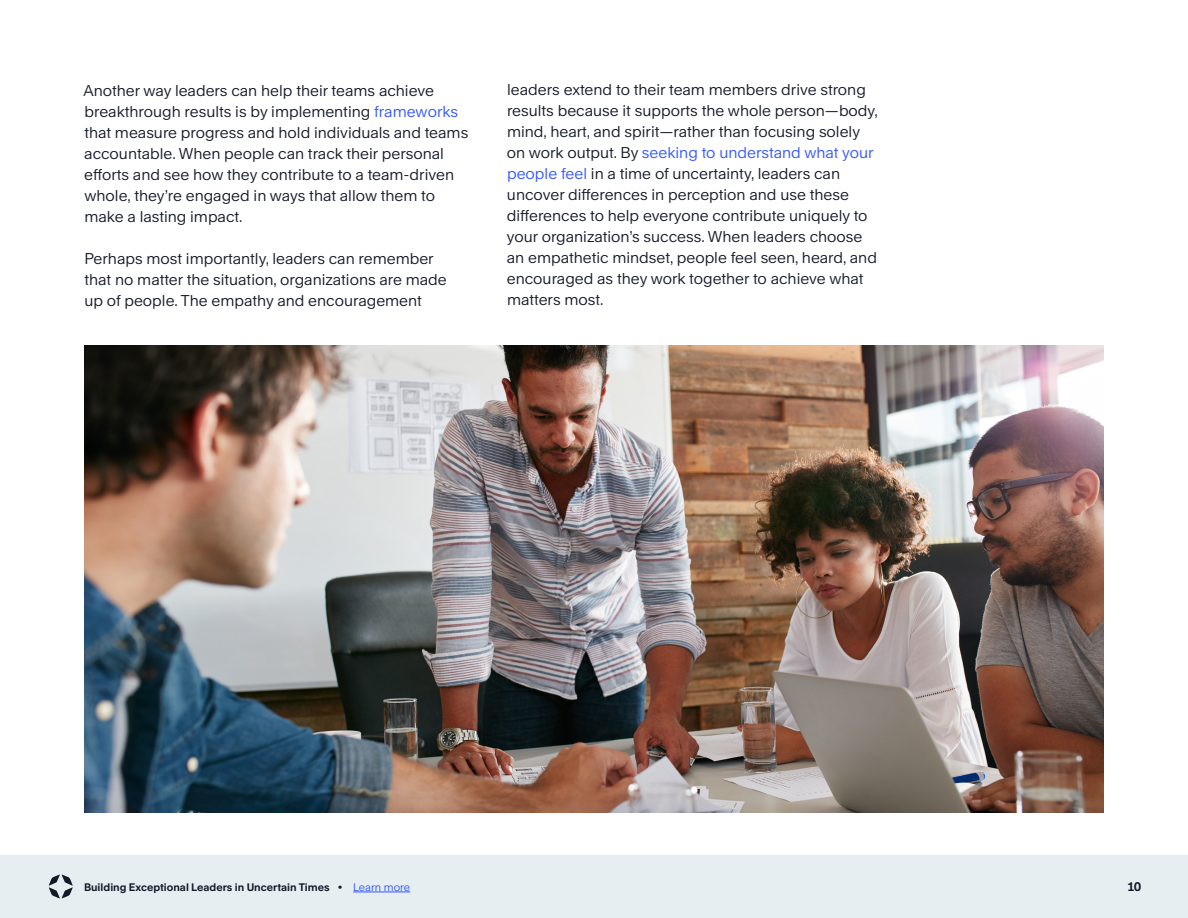
<style>
.page{position:relative;width:1188px;height:918px;background:#fff}
.page>*{position:absolute;margin:0;border:0;box-sizing:border-box;transform-origin:0 0}
.Sml_Para{font:15px/21px "Rand";color:#141928}
.t1{font:700 12px "Rand";color:#141928}
.t2{font:700 10.5px "Rand";color:#141928}
.s1{color:#35f}
.s2{font-weight:400}
.s3{font-weight:400;color:#3253ff}
</style>
<div class="page">
<div style="left:0;top:855px;width:1188px;height:63px;background:#e7eef2"></div>
<svg style="left:49px;top:875px;width:24px;height:23px"></svg>
<hr style="left:353px;top:892px;width:57px;height:1px;background:#3253ff">
<img style="left:84px;top:345px;width:1020px;height:468px">
<p class="Sml_Para" style="left:84px;top:78px;width:386px">Another way leaders can help their teams achieve breakthrough results is by implementing <span class="s1">frameworks </span>that measure progress and hold individuals and teams accountable. When people can track their personal efforts and see how they contribute to a team-driven whole, they’re engaged in ways that allow them to make a lasting impact.</p>
<p class="Sml_Para" style="left:84px;top:246px;width:364px">Perhaps most importantly, leaders can remember that no matter the situation, organizations are made up of people. The empathy and encouragement</p>
<p class="Sml_Para" style="left:507px;top:77px;width:373px">leaders extend to their team members drive strong results because it supports the whole person—body, mind, heart, and spirit—rather than focusing solely on work output. By <span class="s1">seeking to understand what your people feel</span> in a time of uncertainty, leaders can uncover differences in perception and use these differences to help everyone contribute uniquely to your organization’s success. When leaders choose an empathetic mindset, people feel seen, heard, and encouraged as they work together to achieve what matters most.</p>
<p class="t2" style="left:84px;top:879px;width:328px">Building Exceptional Leaders in Uncertain Times <span class="s2">•</span> <span class="s3">Learn more</span></p>
<p class="t1" style="left:1128px;top:877px;width:15px">10</p>
</div>
